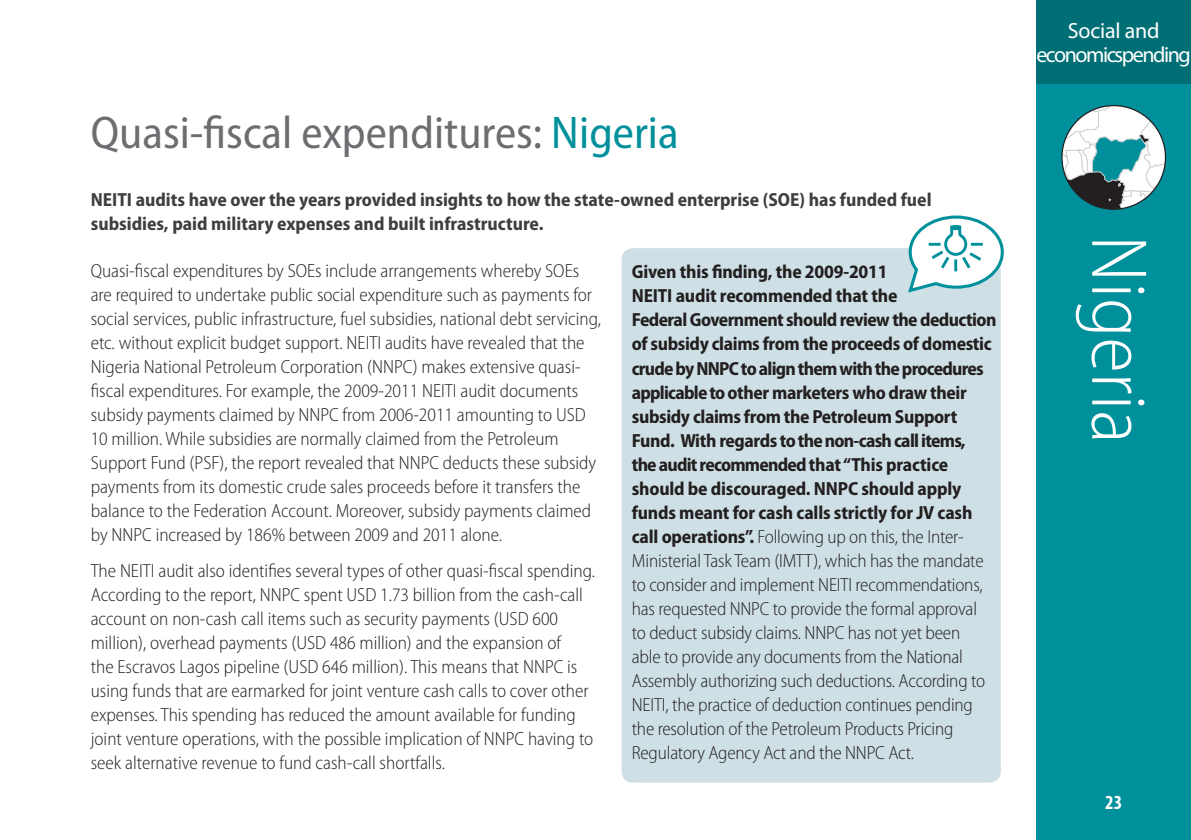
<style>
.page{position:relative;width:1191px;height:840px;background:#fff}
.page>*{position:absolute;margin:0;border:0;box-sizing:border-box;transform-origin:0 0}
.t1{font:300 semi-condensed 80px "Myriad Pro";color:#fff}
.t2{font:semi-condensed 46px "Myriad Pro";color:#6c6d70}
.t3{font:22px/24px "Myriad Pro";letter-spacing:-.065em;color:#fff;text-align:center}
.t4{font:700 condensed 20px "Myriad Pro";color:#fff}
.t5{font:300 semi-condensed 19px/24px "Myriad Pro";color:#231f20}
.t6{font:700 semi-condensed 19px/24px "Myriad Pro";letter-spacing:-.02em;color:#231f20}
.t7{font:700 semi-condensed 19px/24px "Myriad Pro";color:#3e3e3f}
.s1{color:#00909b}
.s2{font-weight:300}
</style>
<div class="page">
<div style="left:1036px;top:0;width:155px;height:839px;background:#00909b"></div>
<svg style="left:1063px;top:106px;width:102px;height:103px"></svg>
<div style="left:1036px;top:0;width:155px;height:84px;background:#006e75"></div>
<div style="left:621px;top:248px;width:379px;height:534px;background:#cee0e5;border-radius:11px"></div>
<svg style="left:908px;top:215px;width:96px;height:79px"></svg>
<h2 class="t2" style="left:91px;top:108px;width:589px">Quasi-fiscal expenditures: <span class="s1">Nigeria</span></h2>
<p class="t7" style="left:91px;top:188px;width:842px">NEITI audits have over the years provided insights to how the state-owned enterprise (SOE) has funded fuel subsidies, paid military expenses and built infrastructure.</p>
<p class="t5" style="left:91px;top:259px;width:512px">Quasi-fiscal expenditures by SOEs include arrangements whereby SOEs are required to undertake public social expenditure such as payments for social services, public infrastructure, fuel subsidies, national debt servicing, etc. without explicit budget support. NEITI audits have revealed that the Nigeria National Petroleum Corporation (NNPC) makes extensive quasi&shy;fiscal expenditures. For example, the 2009-2011 NEITI audit documents subsidy payments claimed by NNPC from 2006-2011 amounting to USD 10 million. While subsidies are normally claimed from the Petroleum Support Fund (PSF), the report revealed that NNPC deducts these subsidy payments from its domestic crude sales proceeds before it transfers the balance to the Federation Account. Moreover, subsidy payments claimed by NNPC increased by 186% between 2009 and 2011 alone.</p>
<p class="t5" style="left:91px;top:558px;width:506px">The NEITI audit also identifies several types of other quasi-fiscal spending.<br>According to the report, NNPC spent USD 1.73 billion from the cash-call account on non-cash call items such as security payments (USD 600 million), overhead payments (USD 486 million) and the expansion of<br>the Escravos Lagos pipeline (USD 646 million). This means that NNPC is using funds that are earmarked for joint venture cash calls to cover other expenses. This spending has reduced the amount available for funding joint venture operations, with the possible implication of NNPC having to seek alternative revenue to fund cash-call shortfalls.</p>
<p class="t6" style="left:632px;top:260px;width:366px">Given this finding, the 2009-2011<br>NEITI audit recommended that the<br>Federal Government should review the deduction of subsidy claims from the proceeds of domestic crude by NNPC to align them with the procedures applicable to other marketers who draw their subsidy claims from the Petroleum Support Fund. With regards to the non-cash call items,<br>the audit recommended that “This practice should be discouraged. NNPC should apply funds meant for cash calls strictly for JV cash call operations”. <span class="s2">Following up on this, the Inter-Ministerial Task Team (IMTT), which has the mandate to consider and implement NEITI recommendations, has requested NNPC to provide the formal approval<br>to deduct subsidy claims. NNPC has not yet been<br>able to provide any documents from the National Assembly authorizing such deductions. According to NEITI, the practice of deduction continues pending the resolution of the Petroleum Products Pricing Regulatory Agency Act and the NNPC Act.</span></p>
<p class="t3" style="left:1036px;top:18px;width:156px">Social and economic spending</p>
<h1 class="t1" style="left:1162px;top:235px;width:209px;rotate:90deg">Nigeria</h1>
<p class="t4" style="left:1105px;top:789px;width:19px">23</p>
</div>
